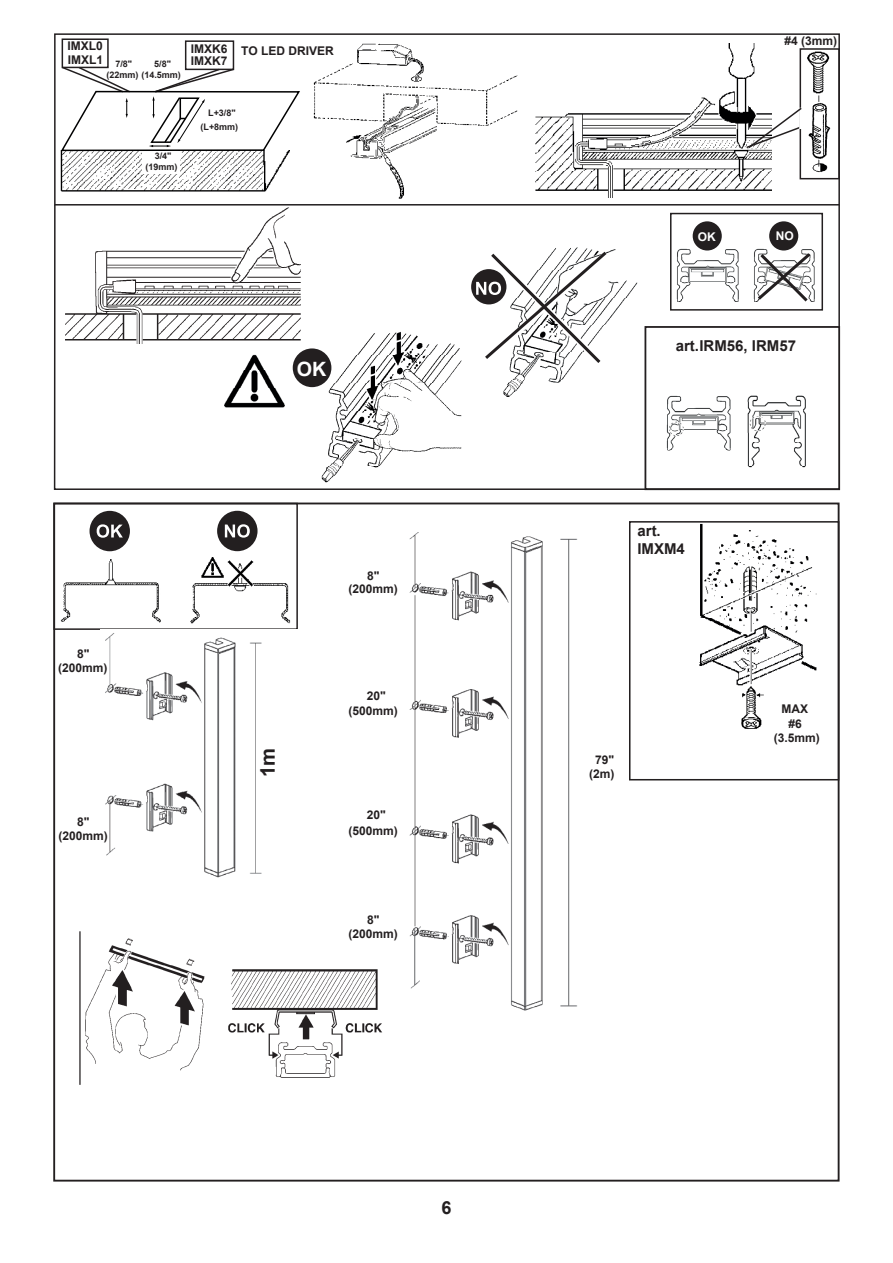
<style>
.page{position:relative;width:893px;height:1263px;background:#fff}
.page>*{position:absolute;margin:0;border:0;box-sizing:border-box;transform-origin:0 0}
.t1{font:700 20.1px "Arial";color:#231f20}
.t2{font:700 19.65px "Arial";color:#fff}
.t3{font:700 18px "Arial";color:#231f20}
.t4{font:700 15px/18px "Arial";color:#231f20}
.t5{font:700 12px/13.6px "Arial";color:#231f20;text-align:center}
.t6{font:700 12px "Arial";color:#fff}
.t7{font:700 9px/14px "Arial";color:#231f20;text-align:center}
</style>
<div class="page">
<div style="left:54px;top:33px;width:786px;height:173px;border:2px solid #231f20"></div>
<img style="left:313px;top:43px;width:205px;height:156px">
<img style="left:535px;top:44px;width:237px;height:153px">
<img style="left:807px;top:51px;width:24px;height:122px">
<div style="left:800px;top:48px;width:40px;height:131px;border:2px solid #231f20"></div>
<div style="left:799px;top:108px;width:9px;height:21px;background:#fff"></div>
<svg style="left:745px;top:106px;width:60px;height:44px"></svg>
<img style="left:60px;top:152px;width:230px;height:40px">
<div style="left:62px;top:38px;width:47px;height:30px;border:2px solid #231f20"></div>
<div style="left:185px;top:40px;width:49px;height:30px;border:2px solid #231f20"></div>
<div style="left:143px;top:151px;width:37px;height:23px;background:#fff"></div>
<svg style="left:53px;top:203px;width:787px;height:288px"></svg>
<img style="left:221px;top:353px;width:68px;height:58px">
<div style="left:644px;top:326px;width:196px;height:164px;border:2px solid #231f20"></div>
<img style="left:60px;top:557px;width:231px;height:67px">
<div style="left:217px;top:511px;width:41px;height:40px;background:#231f20;border-radius:50%"></div>
<svg style="left:225px;top:524px;width:25px;height:14px"></svg>
<div style="left:90px;top:511px;width:40px;height:40px;background:#231f20;border-radius:50%"></div>
<svg style="left:97px;top:524px;width:26px;height:14px"></svg>
<img style="left:105px;top:633px;width:157px;height:245px">
<img style="left:699px;top:524px;width:118px;height:194px">
<div style="left:629px;top:521px;width:210px;height:259px;border:2px solid #231f20"></div>
<svg style="left:741px;top:718px;width:21px;height:11px"></svg>
<img style="left:409px;top:532px;width:169px;height:478px">
<img style="left:228px;top:969px;width:154px;height:109px">
<img style="left:79px;top:932px;width:126px;height:153px">
<svg style="left:60px;top:65px;width:240px;height:87px"></svg>
<p class="t5" style="left:68px;top:39px;width:37px;text-align:left">IMXL0<br>IMXL1</p>
<p class="t5" style="left:191px;top:43px;width:38px;line-height:12px;text-align:left">IMXK6<br>IMXK7</p>
<p class="t5" style="left:241px;top:44px;width:94px">TO LED DRIVER</p>
<p class="t7" style="left:106px;top:58px;width:76px;line-height:11.4px;text-align:left;text-indent:9px">7/8"<br>(22mm) (14.5mm)</p>
<p class="t7" style="left:154px;top:57px;width:18px">5/8"</p>
<p class="t7" style="left:146px;top:151px;width:34px;line-height:10.8px">3/4" (19mm)</p>
<p class="t7" style="left:201px;top:106px;width:39px">L+3/8" (L+8mm)</p>
<h2 class="t2" style="left:297px;top:355px;width:31px">OK</h2>
<p class="t5" style="left:58px;top:647px;width:51px">8" (200mm)</p>
<p class="t5" style="left:58px;top:815px;width:51px">8" (200mm)</p>
<h1 class="t1" style="left:254px;top:777px;width:31px;rotate:-90deg">1m</h1>
<p class="t5" style="left:348px;top:569px;width:51px">8" (200mm)</p>
<p class="t5" style="left:348px;top:687px;width:51px;line-height:15.8px">20" (500mm)</p>
<p class="t5" style="left:348px;top:807px;width:51px;line-height:15.8px">20" (500mm)</p>
<p class="t5" style="left:348px;top:913px;width:51px">8" (200mm)</p>
<h3 class="t3" style="left:441px;top:1195px;width:12px">6</h3>
<p class="t5" style="left:785px;top:34px;width:54px">#4 (3mm)</p>
<p class="t6" style="left:698px;top:228px;width:19px">OK</p>
<p class="t6" style="left:776px;top:227px;width:19px">NO</p>
<p class="t4" style="left:676px;top:337px;width:122px">art. IRM56, IRM57</p>
<p class="t4" style="left:637px;top:522px;width:49px">art.<br>IMXM4</p>
<p class="t5" style="left:589px;top:753px;width:27px">79" (2m)</p>
<p class="t5" style="left:781px;top:702px;width:28px">MAX</p>
<p class="t5" style="left:774px;top:716px;width:48px;line-height:14.4px">#6 (3.5mm)</p>
</div>
